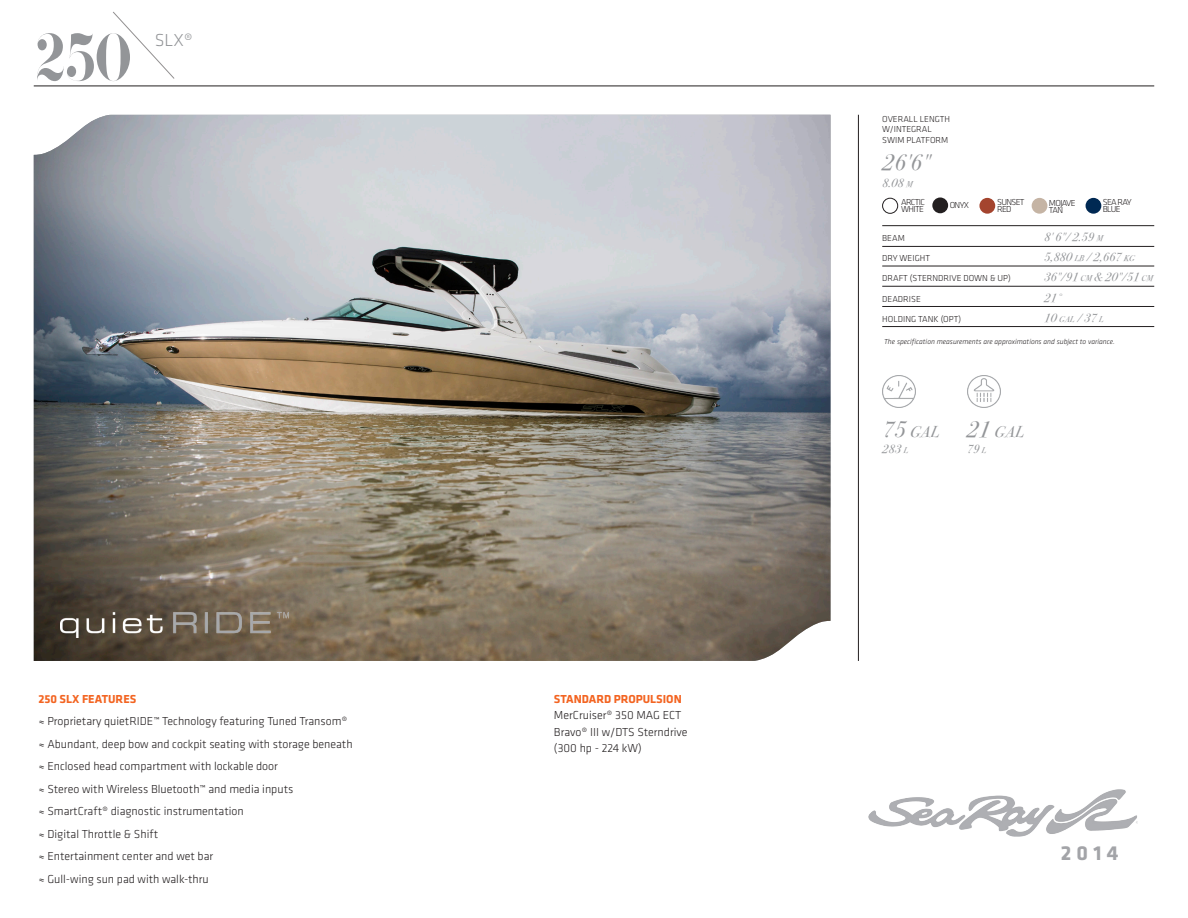
<style>
.page{position:relative;width:1188px;height:918px;background:#fff}
.page>*{position:absolute;margin:0;border:0;box-sizing:border-box;transform-origin:0 0}
.t1{font:65.85px "F37 Bella";color:#939598;scale:.82 1}
.t2{font:22.5px "Bodoni Svty Two ITCTT Book Ita";color:#939598}
.t3{font:700 21px "Klavika";color:#a3a4a8}
.t4{font:300 18px "Klavika";color:#939598}
.t5{font:15.75px "Bodoni Svty Two ITCTT Book Ita";color:#939598}
.t6{font:300 12px "Klavika";color:#231f20}
.t7{font:12px "Bodoni Svty Two ITCTT Book Ita";color:#939598}
.t8{font:700 12px "Klavika";color:#f36421}
.t9{font:300 9px "Klavika";color:#231f20}
.t10{font:300 9px/7.5px "Klavika";letter-spacing:-.07em;color:#231f20}
.Front_page_Spec_tabl{font:italic 300 7.5px "Klavika";color:#231f20}
.s1{font-size:8.4px}
.s2{font-style:inherit}
.s3{font-size:22.5px}
</style>
<div class="page">
<img style="left:34px;top:115px;width:797px;height:546px">
<svg style="left:113px;top:11px;width:62px;height:68px"></svg>
<hr style="left:34px;top:86px;width:1120px;height:1px;background:#231f20">
<hr style="left:858px;top:115px;width:1px;height:546px;background:#231f20">
<img style="left:868px;top:789px;width:269px;height:48px">
<hr style="left:882px;top:225px;width:272px;height:1px;background:#231f20">
<hr style="left:882px;top:246px;width:272px;height:1px;background:#231f20">
<hr style="left:882px;top:266px;width:272px;height:1px;background:#231f20">
<hr style="left:882px;top:286px;width:272px;height:1px;background:#231f20">
<hr style="left:882px;top:306px;width:272px;height:1px;background:#231f20">
<img style="left:882px;top:375px;width:33px;height:33px">
<img style="left:968px;top:375px;width:33px;height:33px">
<hr style="left:882px;top:326px;width:272px;height:1px;background:#231f20">
<img style="left:61px;top:600px;width:227px;height:37px">
<div style="left:882px;top:198px;width:16px;height:16px;border:1px solid #231f20;border-radius:50%"></div>
<div style="left:932px;top:197px;width:16px;height:16px;background:#231f20;border-radius:50%"></div>
<div style="left:1086px;top:198px;width:15px;height:16px;background:#002953;border-radius:50%"></div>
<img style="left:979px;top:198px;width:16px;height:16px;border-radius:8px">
<img style="left:1032px;top:198px;width:15px;height:16px;border-radius:8px">
<p class="t1" style="left:36px;top:19px;width:118px">250</p>
<p class="t4" style="left:155px;top:29px;width:40px">SLX®</p>
<p class="t8" style="left:38px;top:690px;width:99px">250 SLX FEATURES</p>
<p class="t6" style="left:38px;top:714px;width:311px">≈ Proprietary quietRIDE™ Technology featuring Tuned Transom®</p>
<p class="t6" style="left:38px;top:737px;width:316px">≈ Abundant, deep bow and cockpit seating with storage beneath</p>
<p class="t6" style="left:38px;top:759px;width:241px">≈ Enclosed head compartment with lockable door</p>
<p class="t6" style="left:38px;top:782px;width:256px">≈ Stereo with Wireless Bluetooth™ and media inputs</p>
<p class="t6" style="left:38px;top:804px;width:207px">≈ SmartCraft® diagnostic instrumentation</p>
<p class="t6" style="left:38px;top:827px;width:121px">≈ Digital Throttle &amp; Shift</p>
<p class="t6" style="left:38px;top:849px;width:176px">≈ Entertainment center and wet bar</p>
<p class="t6" style="left:38px;top:872px;width:172px">≈ Gull-wing sun pad with walk-thru</p>
<p class="t8" style="left:554px;top:690px;width:129px">STANDARD PROPULSION</p>
<p class="t6" style="left:554px;top:708px;width:129px">MerCruiser® 350 MAG ECT</p>
<p class="t6" style="left:554px;top:725px;width:135px">Bravo® III w/DTS Sterndrive</p>
<p class="t6" style="left:554px;top:741px;width:89px">(300 hp - 224 kW)</p>
<p class="t9" style="left:882px;top:113px;width:69px">OVERALL LENGTH</p>
<p class="t9" style="left:882px;top:124px;width:51px">W/INTEGRAL</p>
<p class="t9" style="left:882px;top:135px;width:68px">SWIM PLATFORM</p>
<p class="t2" style="left:882px;top:143px;width:49px">26'6"</p>
<p class="t7" style="left:882px;top:172px;width:32px">8.08 <span class="s1">M</span></p>
<p class="t9" style="left:901px;top:196px;width:26px">ARCTIC</p>
<p class="t9" style="left:901px;top:204px;width:24px">WHITE</p>
<p class="t9" style="left:950px;top:200px;width:21px">ONYX</p>
<p class="t10" style="left:1103px;top:198px;width:31px">SEA RAY<br>BLUE</p>
<p class="t10" style="left:997px;top:198px;width:29px">SUNSET<br>RED</p>
<p class="t10" style="left:1049px;top:199px;width:28px">MOJAVE<br>TAN</p>
<p class="t9" style="left:882px;top:233px;width:24px">BEAM</p>
<p class="t7" style="left:1044px;top:227px;width:60px">8' 6"/ 2.59 <span class="s1">M</span></p>
<p class="t9" style="left:882px;top:273px;width:130px">DRAFT (STERNDRIVE DOWN &amp; UP)</p>
<p class="t7" style="left:1044px;top:267px;width:110px">36"/91 <span class="s1">CM</span> &amp; 20"/51 <span class="s1">CM</span></p>
<p class="t9" style="left:882px;top:293px;width:40px">DEADRISE</p>
<p class="t7" style="left:1044px;top:287px;width:19px">21<span class="s2">°</span></p>
<p class="t9" style="left:882px;top:253px;width:49px">DRY WEIGHT</p>
<p class="t7" style="left:1044px;top:247px;width:92px">5,880 <span class="s1">LB</span> / 2,667 <span class="s1">KG</span></p>
<p class="t9" style="left:882px;top:313px;width:81px">HOLDING TANK (OPT)</p>
<p class="t7" style="left:1044px;top:307px;width:61px">10 <span class="s1">GAL</span> / 37 <span class="s1">L</span></p>
<p class="Front_page_Spec_tabl" style="left:884px;top:337px;width:232px">The specification measurements are approximations and subject to variance.</p>
<p class="t5" style="left:882px;top:418px;width:59px"><span class="s3">75</span> GAL</p>
<p class="t7" style="left:882px;top:439px;width:27px">283 <span class="s1">L</span></p>
<p class="t5" style="left:967px;top:418px;width:59px"><span class="s3">21</span> GAL</p>
<p class="t7" style="left:967px;top:439px;width:21px">79 <span class="s1">L</span></p>
<p class="t3" style="left:1061px;top:838px;width:59px">2014</p>
</div>
